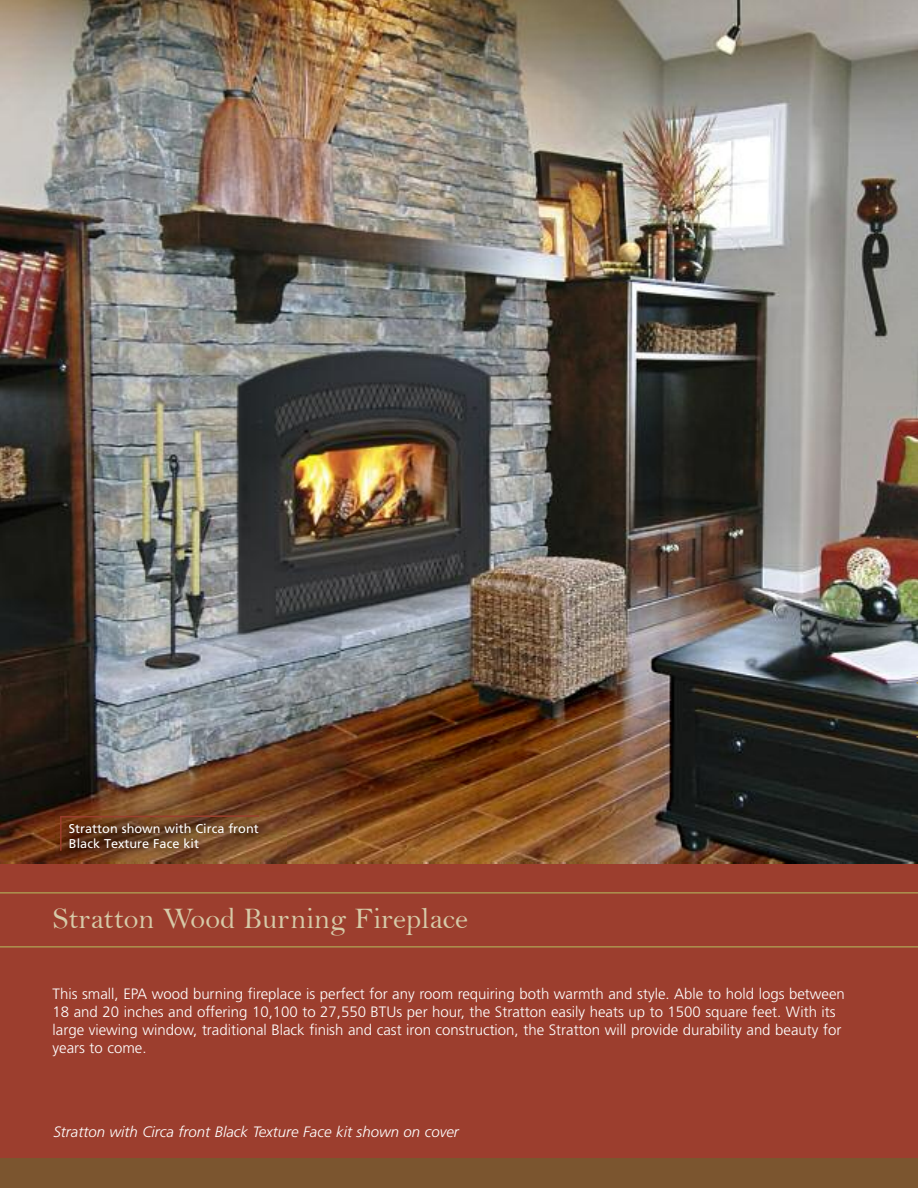
<style>
.page{position:relative;width:918px;height:1188px;background:#fff}
.page>*{position:absolute;margin:0;border:0;box-sizing:border-box;transform-origin:0 0}
.t1{font:30px "Bell";color:#d6caa8}
.t2{font:300 15px/18px "Frutiger";color:#fff}
.t3{font:italic 300 15px "Frutiger";color:#fff}
.t4{font:12.75px/15.3px "Frutiger LT Std";color:#fff}
</style>
<div class="page">
<div style="left:0;top:862px;width:918px;height:296px;background:#9c3e2e"></div>
<img style="left:0;top:0;width:918px;height:862px">
<img style="left:286px;top:862px;width:632px;height:2px">
<img style="left:0;top:862px;width:55px;height:2px">
<div style="left:0;top:1158px;width:918px;height:30px;background:#7b552f"></div>
<img style="left:55px;top:810px;width:231px;height:54px">
<svg style="left:59px;top:815px;width:202px;height:3px"></svg>
<hr style="left:60px;top:816px;width:2px;height:35px;background:#9c3e2e">
<hr style="left:0;top:892px;width:918px;height:2px;background:#ad9450">
<hr style="left:0;top:946px;width:918px;height:2px;background:#ad9450">
<p class="t4" style="left:69px;top:821px;width:191px">Stratton shown with Circa front<br>Black Texture Face kit</p>
<h1 class="t1" style="left:53px;top:903px;width:417px">Stratton Wood Burning Fireplace</h1>
<p class="t2" style="left:53px;top:985px;width:794px">This small, EPA wood burning fireplace is perfect for any room requiring both warmth and style. Able to hold logs between 18 and 20 inches and offering 10,100 to 27,550 BTUs per hour, the Stratton easily heats up to 1500 square feet. With its large viewing window, traditional Black finish and cast iron construction, the Stratton will provide durability and beauty for years to come.</p>
<p class="t3" style="left:53px;top:1123px;width:407px">Stratton with Circa front Black Texture Face kit shown on cover</p>
</div>
